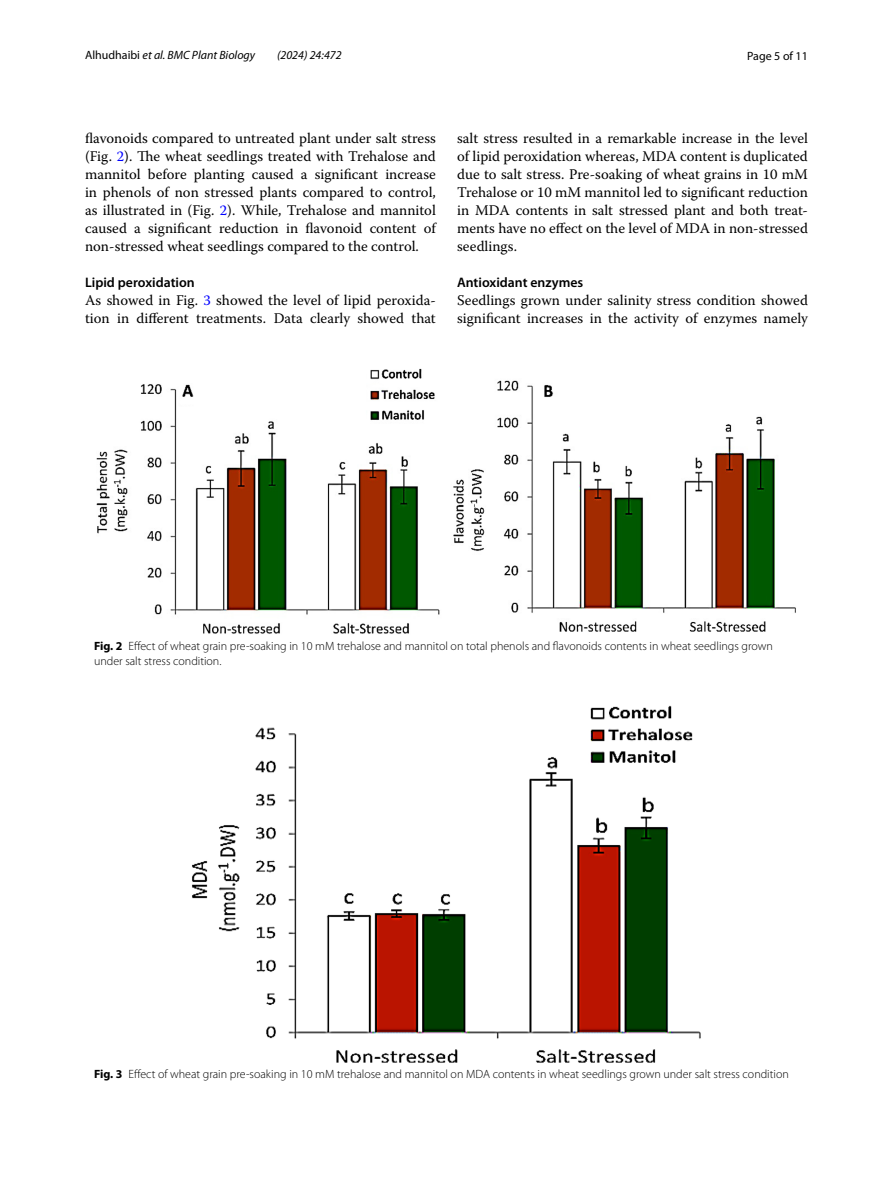
<style>
.page{position:relative;width:893px;height:1187px;background:#fff}
.page>*{position:absolute;margin:0;border:0;box-sizing:border-box;transform-origin:0 0}
.t1{font:14.7px/18px "Warnock Pro";color:#000;text-align:justify}
.t2{font:600 13.8px "Myriad Pro";color:#000}
.t3{font:300 12px/15px "Myriad Pro";color:#000}
.t4{font:italic 12px "Myriad Pro";color:#000}
.t5{font:12px "Myriad Pro";color:#000}
.s1{font-style:normal}
.s2{color:#00f}
.s3{font-weight:700}
</style>
<div class="page">
<img style="left:96px;top:368px;width:700px;height:266px">
<img style="left:192px;top:705px;width:509px;height:358px">
<p class="t4" style="left:85px;top:48px;width:172px"><span class="s1">Alhudhaibi</span> et al. BMC Plant Biology</p>
<p class="t4" style="left:277px;top:48px;width:66px">(2024) 24:472</p>
<p class="t5" style="left:747px;top:48px;width:62px">Page 5 of 11</p>
<p class="t1" style="left:85px;top:128px;width:352px">flavonoids compared to untreated plant under salt stress (Fig. <span class="s2">2</span>). The wheat seedlings treated with Trehalose and mannitol before planting caused a significant increase in phenols of non stressed plants compared to control, as illustrated in (Fig. <span class="s2">2</span>). While, Trehalose and mannitol caused a significant reduction in flavonoid content of non-stressed wheat seedlings compared to the control.</p>
<p class="t2" style="left:85px;top:273px;width:111px">Lipid peroxidation</p>
<p class="t1" style="left:85px;top:290px;width:352px">As showed in Fig. <span class="s2">3</span> showed the level of lipid peroxida&shy;tion in different treatments. Data clearly showed that</p>
<p class="t1" style="left:457px;top:128px;width:352px">salt stress resulted in a remarkable increase in the level of lipid peroxidation whereas, MDA content is duplicated due to salt stress. Pre-soaking of wheat grains in 10 mM Trehalose or 10 mM mannitol led to significant reduction in MDA contents in salt stressed plant and both treat&shy;ments have no effect on the level of MDA in non-stressed seedlings.</p>
<p class="t2" style="left:457px;top:273px;width:128px">Antioxidant enzymes</p>
<p class="t1" style="left:457px;top:290px;width:352px">Seedlings grown under salinity stress condition showed significant increases in the activity of enzymes namely</p>
<p class="t3" style="left:94px;top:638px;width:680px"><span class="s3">Fig. 2</span> Effect of wheat grain pre-soaking in 10 mM trehalose and mannitol on total phenols and flavonoids contents in wheat seedlings grown under salt stress condition.</p>
<p class="t3" style="left:94px;top:1066px;width:696px"><span class="s3">Fig. 3</span> Effect of wheat grain pre-soaking in 10 mM trehalose and mannitol on MDA contents in wheat seedlings grown under salt stress condition</p>
</div>
